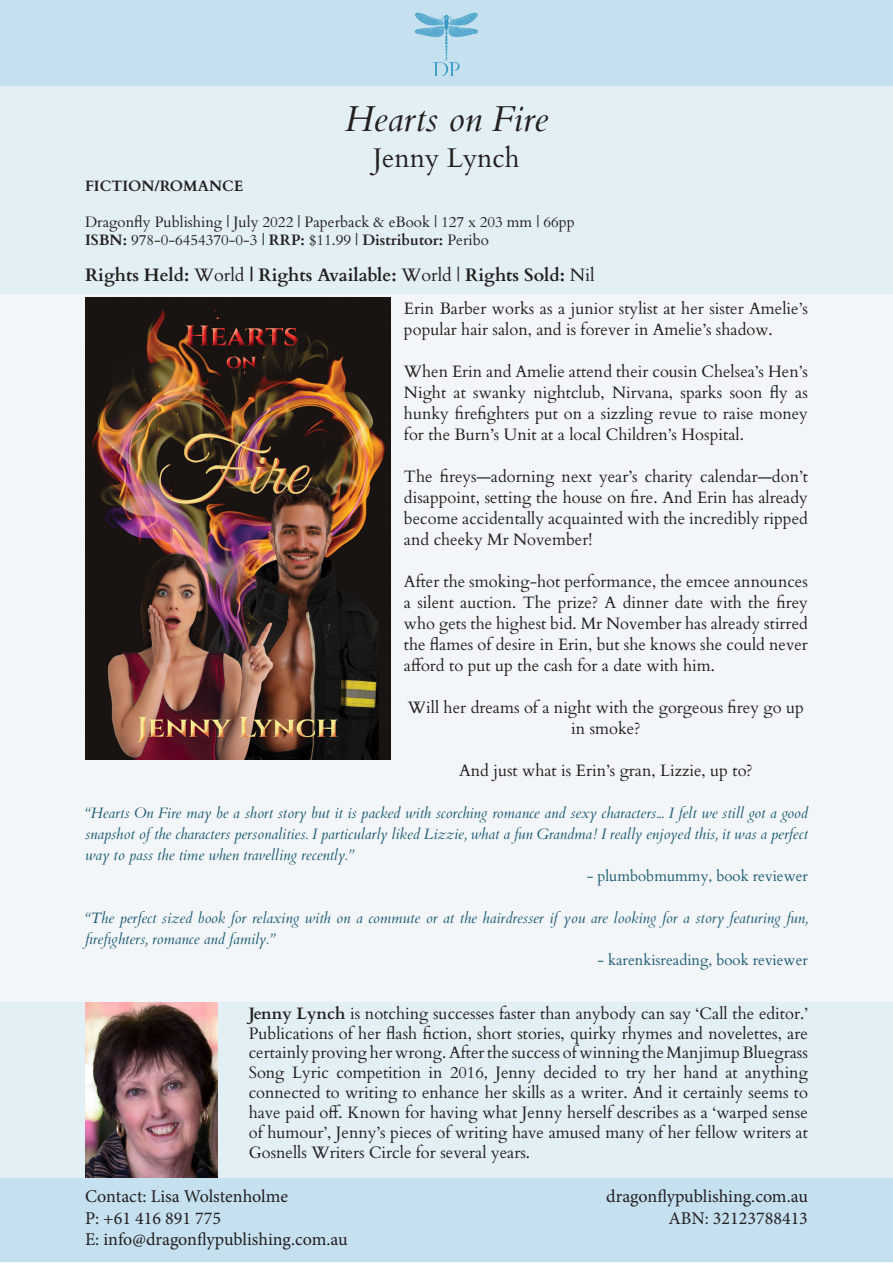
<style>
.page{position:relative;width:893px;height:1263px;background:#f3f6f8}
.page>*{position:absolute;margin:0;border:0;box-sizing:border-box;transform-origin:0 0}
.t1{font:italic 36px "Cardo";color:#231f20}
.t2{font:27px "Cardo";color:#231f20}
.t3{font:18px/21.6px "Minion Pro";color:#231f20}
.t4{font:700 18px "Cardo";color:#231f20}
.t5{font:16.5px/21px "Cardo";color:#231f20;text-align:justify}
.t6{font:italic 15px/21px "Cardo";color:#1c5a74;text-align:justify}
.t7{font:15px "Cardo";color:#231f20}
.t8{font:15px "Cardo";color:#1c5a74}
.t9{font:700 15px "Cardo";color:#231f20}
.s1{font-weight:700}
.s2{font-weight:400}
</style>
<div class="page">
<div style="left:0;top:1176px;width:893px;height:85px;background:#c5e0ef"></div>
<div style="left:0;top:0;width:893px;height:85px;background:#c5e0ef"></div>
<img style="left:414px;top:12px;width:64px;height:64px">
<div style="left:0;top:86px;width:893px;height:90px;background:#e2eff4"></div>
<div style="left:0;top:1002px;width:893px;height:176px;background:#e2eff4"></div>
<img style="left:85px;top:1002px;width:132px;height:176px">
<div style="left:0;top:176px;width:893px;height:117px;background:#e2eff4"></div>
<img style="left:85px;top:298px;width:305px;height:461px">
<p class="t1" style="left:345px;top:98px;width:204px">Hearts on Fire</p>
<p class="t2" style="left:373px;top:136px;width:148px">Jenny Lynch</p>
<p class="t9" style="left:85px;top:174px;width:160px">FICTION/ROMANCE</p>
<p class="t7" style="left:85px;top:210px;width:491px">Dragonfly Publishing | July 2022 | Paperback &amp; eBook | 127 x 203 mm | 66pp</p>
<p class="t7" style="left:85px;top:228px;width:405px"><span class="s1">ISBN:</span> 978-0-6454370-0-3 | <span class="s1">RRP:</span> $11.99 | <span class="s1">Distributor:</span> Peribo</p>
<p class="t4" style="left:85px;top:261px;width:511px">Rights Held: <span class="s2">World</span> | Rights Available: <span class="s2">World |</span> Rights Sold: <span class="s2">Nil</span></p>
<p class="t5" style="left:404px;top:297px;width:405px">Erin Barber works as a junior stylist at her sister Amelie’s popular hair salon, and is forever in Amelie’s shadow.</p>
<p class="t5" style="left:404px;top:360px;width:405px">When Erin and Amelie attend their cousin Chelsea’s Hen’s Night at swanky nightclub, Nirvana, sparks soon fly as hunky firefighters put on a sizzling revue to raise money for the Burn’s Unit at a local Children’s Hospital.</p>
<p class="t5" style="left:404px;top:465px;width:405px">The fireys—adorning next year’s charity calendar—don’t disappoint, setting the house on fire. And Erin has already become accidentally acquainted with the incredibly ripped and cheeky Mr November!</p>
<p class="t5" style="left:404px;top:570px;width:405px">After the smoking-hot performance, the emcee announces a silent auction. The prize? A dinner date with the firey who gets the highest bid. Mr November has already stirred the flames of desire in Erin, but she knows she could never afford to put up the cash for a date with him.</p>
<p class="t5" style="left:408px;top:696px;width:398px;text-align:center">Will her dreams of a night with the gorgeous firey go up in smoke?</p>
<p class="t5" style="left:459px;top:759px;width:295px">And just what is Erin’s gran, Lizzie, up to?</p>
<p class="t6" style="left:85px;top:802px;width:724px">“Hearts On Fire may be a short story but it is packed with scorching romance and sexy characters... I felt we still got a good snapshot of the characters personalities. I particularly liked Lizzie, what a fun Grandma! I really enjoyed this, it was a perfect way to pass the time when travelling recently.”</p>
<p class="t8" style="left:587px;top:864px;width:223px">- plumbobmummy, book reviewer</p>
<p class="t6" style="left:85px;top:907px;width:724px">“The perfect sized book for relaxing with on a commute or at the hairdresser if you are looking for a story featuring fun, firefighters, romance and family.”</p>
<p class="t8" style="left:597px;top:948px;width:212px">- karenkisreading, book reviewer</p>
<p class="t5" style="left:249px;top:1002px;width:561px;line-height:19.8px"><span class="s1">Jenny Lynch</span> is notching successes faster than anybody can say ‘Call the editor.’ Publications of her flash fiction, short stories, quirky rhymes and novelettes, are certainly proving her wrong. After the success of winning the Manjimup Bluegrass Song Lyric competition in 2016, Jenny decided to try her hand at anything connected to writing to enhance her skills as a writer. And it certainly seems to have paid off. Known for having what Jenny herself describes as a ‘warped sense of humour’, Jenny’s pieces of writing have amused many of her fellow writers at Gosnells Writers Circle for several years.</p>
<p class="t3" style="left:85px;top:1185px;width:264px">Contact: Lisa Wolstenholme<br>P: +61 416 891 775<br>E: info@dragonflypublishing.com.au</p>
<p class="t3" style="left:606px;top:1185px;width:203px;text-align:right">dragonflypublishing.com.au<br>ABN: 32123788413</p>
</div>
